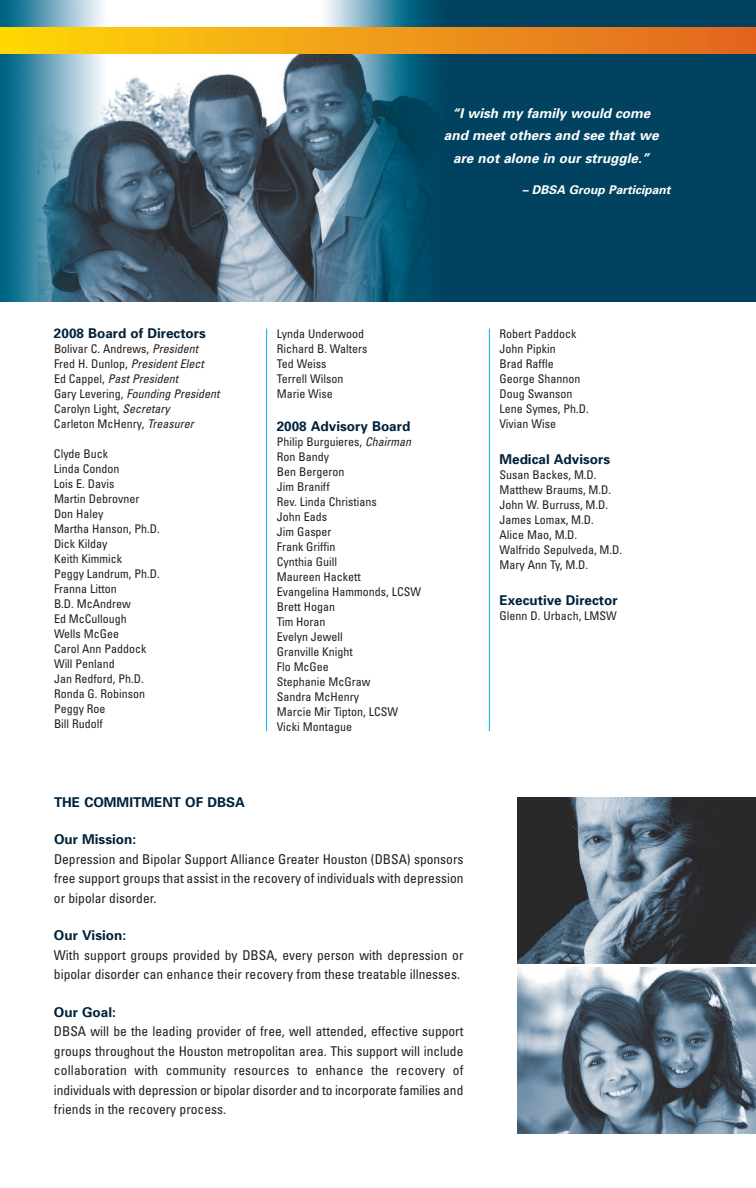
<style>
.page{position:relative;width:756px;height:1188px;background:#fff}
.page>*{position:absolute;margin:0;border:0;box-sizing:border-box;transform-origin:0 0}
.t1{font:condensed 13.5px/19.5px "Univers";color:#231f20;text-align:justify}
.t2{font:700 13.5px "Univers";color:#00223b}
.t3{font:italic 700 13.5px/22.5px "Univers";color:#fff;text-align:center}
.t4{font:condensed 12px/15px "Univers";color:#231f20}
.t5{font:italic 700 12px "Univers";color:#fff}
.s1{font-style:italic}
</style>
<div class="page">
<img style="left:0;top:0;width:756px;height:302px">
<img style="left:518px;top:797px;width:238px;height:166px">
<img style="left:518px;top:968px;width:238px;height:166px">
<hr style="left:266px;top:328px;width:1px;height:403px;background:#00abe7">
<hr style="left:489px;top:328px;width:1px;height:403px;background:#00abe7">
<div style="left:0;top:27px;width:756px;height:27px;background:linear-gradient(to right,#ffd809,#e16324)"></div>
<p class="t2" style="left:54px;top:328px;width:153px">2008 Board of Directors</p>
<p class="t4" style="left:54px;top:342px;width:167px">Bolivar C. Andrews, <span class="s1">President<br></span>Fred H. Dunlop, <span class="s1">President Elect<br></span>Ed Cappel, <span class="s1">Past President<br></span>Gary Levering, <span class="s1">Founding President<br></span>Carolyn Light, <span class="s1">Secretary<br></span>Carleton McHenry, <span class="s1">Treasurer</span></p>
<p class="t4" style="left:54px;top:447px;width:107px">Clyde Buck<br>Linda Condon<br>Lois E. Davis<br>Martin Debrovner<br>Don Haley<br>Martha Hanson, Ph.D.<br>Dick Kilday<br>Keith Kimmick<br>Peggy Landrum, Ph.D.<br>Franna Litton<br>B.D. McAndrew<br>Ed McCullough<br>Wells McGee<br>Carol Ann Paddock<br>Will Penland<br>Jan Redford, Ph.D.<br>Ronda G. Robinson<br>Peggy Roe<br>Bill Rudolf</p>
<p class="t3" style="left:444px;top:103px;width:216px">“I wish my family would come and meet others and see that we are not alone in our struggle.”</p>
<p class="t5" style="left:522px;top:186px;width:150px">– DBSA Group Participant</p>
<p class="t4" style="left:277px;top:328px;width:92px">Lynda Underwood<br>Richard B. Walters<br>Ted Weiss<br>Terrell Wilson<br>Marie Wise</p>
<p class="t2" style="left:277px;top:422px;width:135px">2008 Advisory Board</p>
<p class="t4" style="left:277px;top:436px;width:146px">Philip Burguieres, <span class="s1">Chairman<br></span>Ron Bandy<br>Ben Bergeron<br>Jim Braniff<br>Rev. Linda Christians<br>John Eads<br>Jim Gasper<br>Frank Griffin<br>Cynthia Guill<br>Maureen Hackett<br>Evangelina Hammonds, LCSW<br>Brett Hogan<br>Tim Horan<br>Evelyn Jewell<br>Granville Knight<br>Flo McGee<br>Stephanie McGraw<br>Sandra McHenry<br>Marcie Mir Tipton, LCSW<br>Vicki Montague</p>
<p class="t4" style="left:500px;top:328px;width:91px">Robert Paddock<br>John Pipkin<br>Brad Raffle<br>George Shannon<br>Doug Swanson<br>Lene Symes, Ph.D.<br>Vivian Wise</p>
<p class="t2" style="left:500px;top:454px;width:112px">Medical Advisors</p>
<p class="t4" style="left:499px;top:468px;width:124px">Susan Backes, M.D.<br>Matthew Braums, M.D.<br>John W. Burruss, M.D.<br>James Lomax, M.D.<br>Alice Mao, M.D.<br>Walfrido Sepulveda, M.D.<br>Mary Ann Ty, M.D.</p>
<p class="t2" style="left:500px;top:595px;width:120px">Executive Director</p>
<p class="t4" style="left:500px;top:609px;width:119px">Glenn D. Urbach, LMSW</p>
<p class="t2" style="left:54px;top:797px;width:192px">THE COMMITMENT OF DBSA</p>
<p class="t2" style="left:54px;top:835px;width:84px">Our Mission:</p>
<p class="t1" style="left:54px;top:851px;width:411px">Depression and Bipolar Support Alliance Greater Houston (DBSA) sponsors free support groups that assist in the recovery of individuals with depression or bipolar disorder.</p>
<p class="t2" style="left:54px;top:931px;width:74px">Our Vision:</p>
<p class="t1" style="left:54px;top:947px;width:411px">With support groups provided by DBSA, every person with depression or bipolar disorder can enhance their recovery from these treatable illnesses.</p>
<p class="t2" style="left:54px;top:1007px;width:63px">Our Goal:</p>
<p class="t1" style="left:54px;top:1023px;width:411px">DBSA will be the leading provider of free, well attended, effective support groups throughout the Houston metropolitan area. This support will include collaboration with community resources to enhance the recovery of individuals with depression or bipolar disorder and to incorporate families and friends in the recovery process.</p>
</div>
